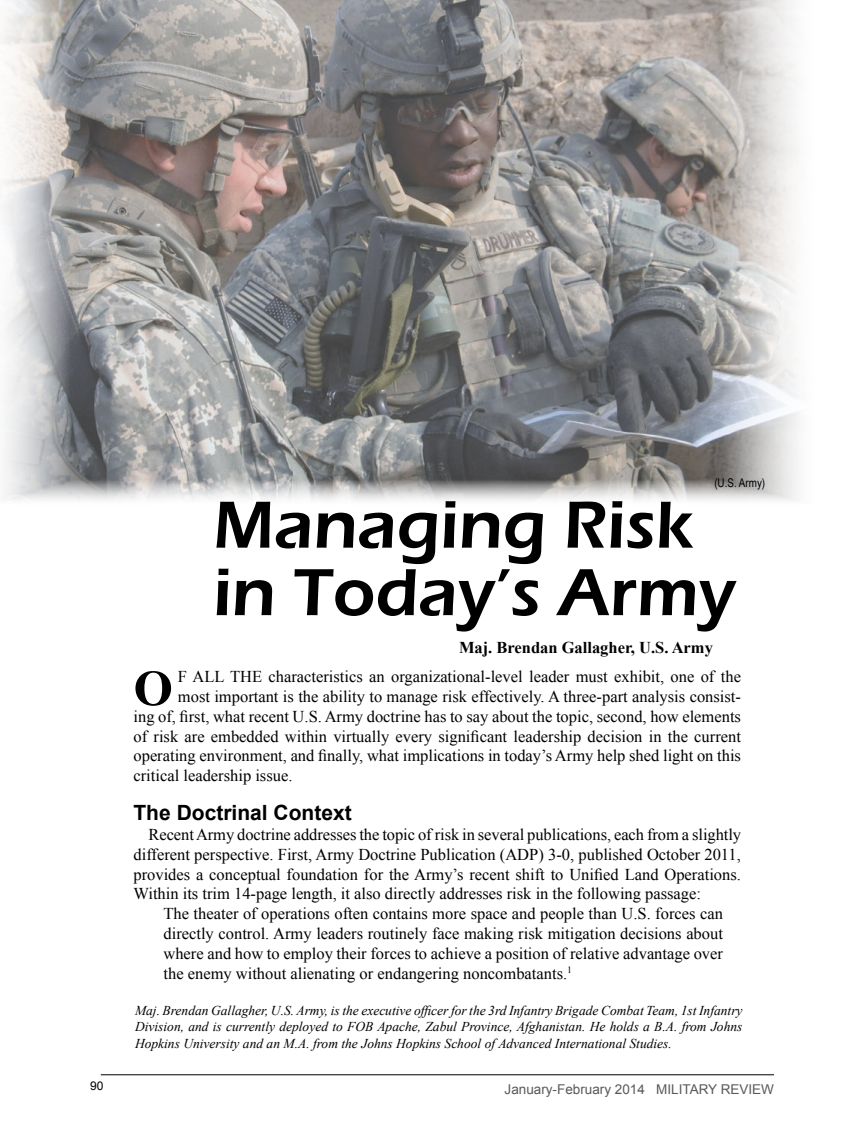
<style>
.page{position:relative;width:864px;height:1134px;background:#fff}
.page>*{position:absolute;margin:0;border:0;box-sizing:border-box;transform-origin:0 0}
.t1{font:600 69px/67.5px "Eras ITC";color:#000}
.t2{font:700 50.55px "Times New Roman";color:#000}
.t3{font:700 21px "Arial";color:#000}
.t4{font:16.5px/19.8px "Times New Roman";color:#000;text-align:justify}
.t5{font:700 16.5px "Times New Roman";color:#000}
.t6{font:italic 13.5px/16.2px "Times New Roman";color:#000;text-align:justify}
.t7{font:13.5px "Arial";color:#58595b}
.t8{font:12px "Arial Narrow";color:#000}
.t9{font:12px "Arial";color:#000}
</style>
<div class="page">
<hr style="left:101px;top:1075px;width:673px;height:1px;background:#000">
<img style="left:2px;top:0;width:797px;height:501px">
<p class="t8" style="left:714px;top:474px;width:52px">(U.S. Army)</p>
<h1 class="t1" style="left:213px;top:492px;width:524px">Managing Risk in Today’s Army</h1>
<p class="t5" style="left:459px;top:636px;width:255px">Maj. Brendan Gallagher, U.S. Army</p>
<h2 class="t2" style="left:134px;top:653px;width:41px">O</h2>
<p class="t4" style="left:178px;top:667px;width:565px">F ALL THE characteristics an organizational-level leader must exhibit, one of the</p>
<p class="t4" style="left:178px;top:686px;width:565px">most important is the ability to manage risk effectively. A three-part analysis consist-</p>
<p class="t4" style="left:134px;top:706px;width:609px">ing of, first, what recent U.S. Army doctrine has to say about the topic, second, how elements</p>
<p class="t4" style="left:134px;top:726px;width:609px">of risk are embedded within virtually every significant leadership decision in the current</p>
<p class="t4" style="left:134px;top:746px;width:609px">operating environment, and finally, what implications in today’s Army help shed light on this</p>
<p class="t4" style="left:134px;top:766px;width:161px">critical leadership issue.</p>
<p class="t3" style="left:134px;top:799px;width:220px">The Doctrinal Context</p>
<p class="t4" style="left:134px;top:824px;width:609px;text-indent:15px">Recent Army doctrine addresses the topic of risk in several publications, each from a slightly different perspective. First, Army Doctrine Publication (ADP) 3-0, published October 2011, provides a conceptual foundation for the Army’s recent shift to Unified Land Operations.<br>Within its trim 14-page length, it also directly addresses risk in the following passage:</p>
<p class="t4" style="left:163px;top:904px;width:561px">The theater of operations often contains more space and people than U.S. forces can directly control. Army leaders routinely face making risk mitigation decisions about where and how to employ their forces to achieve a position of relative advantage over the enemy without alienating or endangering noncombatants.<sup>1</sup></p>
<p class="t6" style="left:135px;top:1002px;width:609px">Maj. Brendan Gallagher, U.S. Army, is the executive officer for the 3rd Infantry Brigade Combat Team, 1st Infantry Division, and is currently deployed to FOB Apache, Zabul Province, Afghanistan. He holds a B.A. from Johns Hopkins University and an M.A. from the Johns Hopkins School of Advanced International Studies.</p>
<p class="t9" style="left:90px;top:1078px;width:15px">90</p>
<p class="t7" style="left:505px;top:1080px;width:271px">January-February 2014 MILITARY REVIEW</p>
</div>
